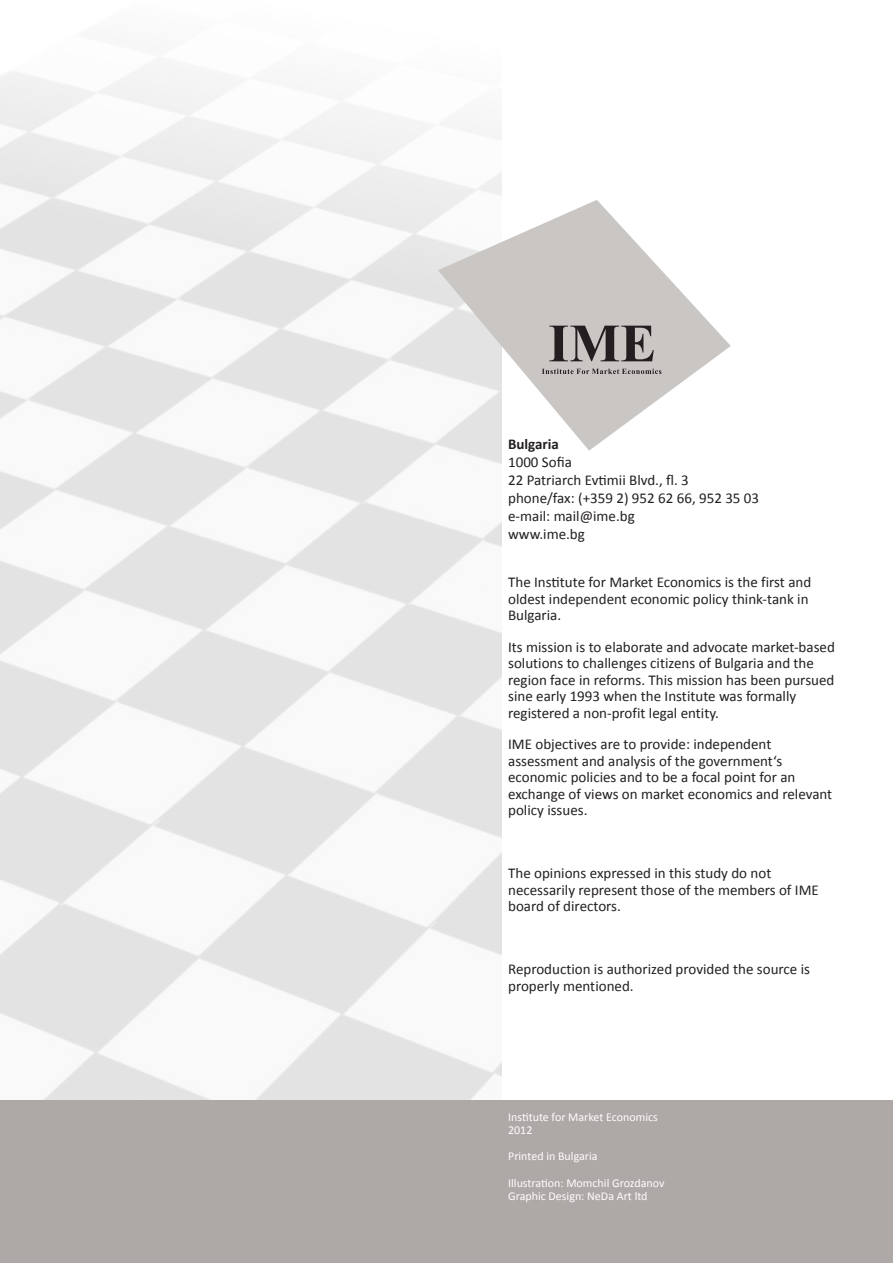
<style>
.page{position:relative;width:893px;height:1263px;background:#fff}
.page>*{position:absolute;margin:0;border:0;box-sizing:border-box;transform-origin:0 0}
.t1{font:15px/16.5px "Calibri";color:#231f20}
.t2{font:700 15px "Calibri";color:#231f20}
.t3{font:12px "Calibri";color:#fff}
</style>
<div class="page">
<div style="left:0;top:1100px;width:893px;height:163px;background:#aea8a6"></div>
<svg style="left:438px;top:200px;width:293px;height:251px"></svg>
<svg style="left:542px;top:369px;width:119px;height:5px"></svg>
<svg style="left:549px;top:326px;width:105px;height:35px;background:#84807f"></svg>
<p class="t2" style="left:508px;top:435px;width:52px">Bulgaria</p>
<p class="t1" style="left:508px;top:454px;width:65px">1000 Sofia</p>
<p class="t1" style="left:508px;top:472px;width:182px">22 Patriarch Evtimii Blvd., fl. 3</p>
<p class="t1" style="left:508px;top:490px;width:252px">phone/fax: (+359 2) 952 62 66, 952 35 03</p>
<p class="t1" style="left:508px;top:508px;width:128px">e-mail: mail@ime.bg</p>
<p class="t1" style="left:508px;top:526px;width:78px">www.ime.bg</p>
<p class="t1" style="left:508px;top:574px;width:305px">The Institute for Market Economics is the first and oldest independent economic policy think-tank in<br>Bulgaria.</p>
<p class="t1" style="left:508px;top:639px;width:328px">Its mission is to elaborate and advocate market-based solutions to challenges citizens of Bulgaria and the region face in reforms. This mission has been pursued sine early 1993 when the Institute was formally registered a non-profit legal entity.</p>
<p class="t1" style="left:508px;top:736px;width:326px">IME objectives are to provide: independent assessment and analysis of the government‘s economic policies and to be a focal point for an exchange of views on market economics and relevant policy issues.</p>
<p class="t1" style="left:508px;top:865px;width:312px">The opinions expressed in this study do not necessarily represent those of the members of IME board of directors.</p>
<p class="t1" style="left:508px;top:961px;width:303px">Reproduction is authorized provided the source is properly mentioned.</p>
<p class="t3" style="left:508px;top:1109px;width:151px">Institute for Market Economics</p>
<p class="t3" style="left:508px;top:1122px;width:26px">2012</p>
<p class="t3" style="left:508px;top:1149px;width:91px">Printed in Bulgaria</p>
<p class="t3" style="left:508px;top:1175px;width:158px">Illustration: Momchil Grozdanov</p>
<p class="t3" style="left:508px;top:1188px;width:141px">Graphic Design: NeDa Art ltd</p>
</div>
